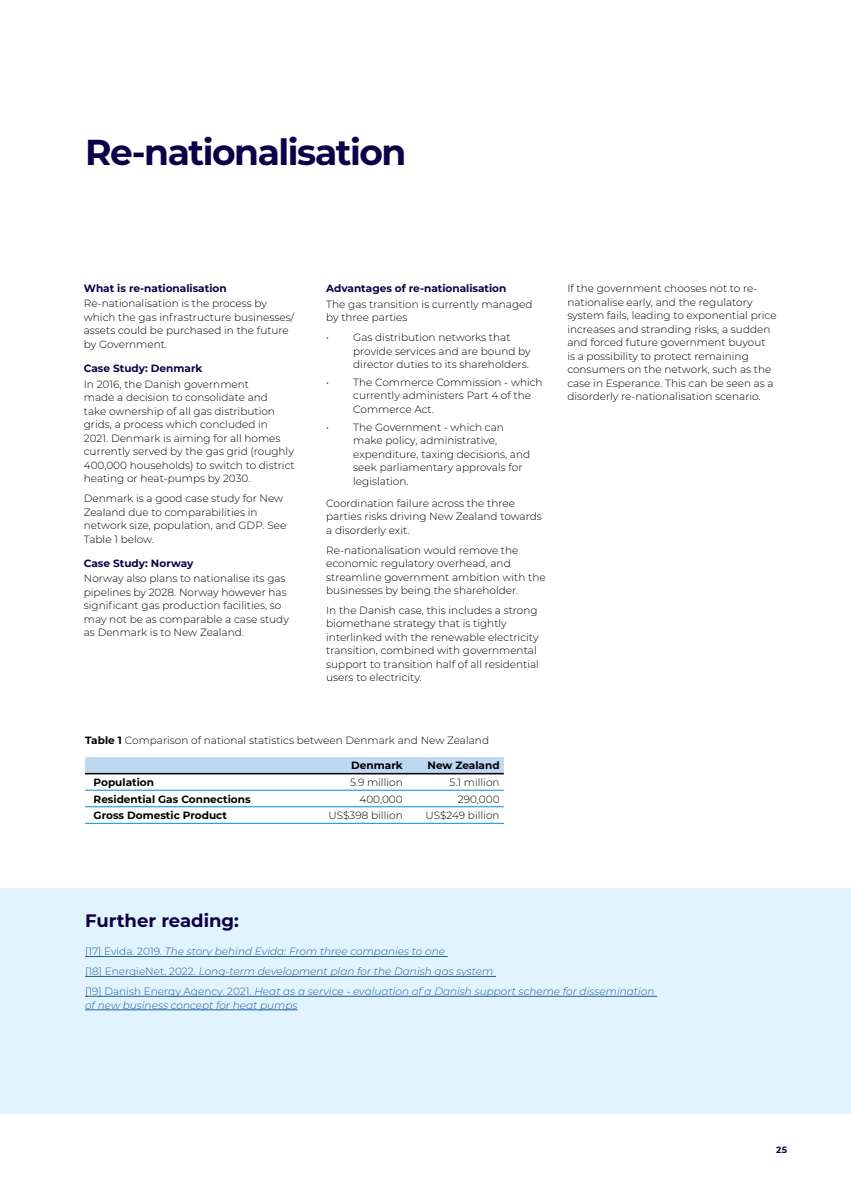
<style>
.page{position:relative;width:851px;height:1191px;background:#fff}
.page>*{position:absolute;margin:0;border:0;box-sizing:border-box;transform-origin:0 0}
.t1{font:700 36px "Montserrat";letter-spacing:-.04em;color:#0e0048}
.t2{font:700 18px "Montserrat";color:#0e0048}
.t3{font:300 10.5px/13.5px "Montserrat";color:#000}
.t4{font:italic 300 10.5px/20px "Montserrat";color:#215e9e}
.t5{font:700 10.5px "Montserrat";color:#0e0048}
.t6{font:700 10.5px "Montserrat";color:#000}
.t7{font:700 9px "Montserrat";color:#0e0048}
.s1{font-weight:700}
.s2{font-style:normal}
</style>
<div class="page">
<div style="left:0;top:888px;width:850px;height:225px;background:#e1f3fc"></div>
<hr style="left:85px;top:956px;width:362px;height:1px;background:#215e9e">
<hr style="left:85px;top:976px;width:411px;height:1px;background:#215e9e">
<hr style="left:85px;top:996px;width:572px;height:1px;background:#215e9e">
<hr style="left:85px;top:1009px;width:212px;height:1px;background:#215e9e">
<div style="left:85px;top:757px;width:419px;height:16px;background:#bed8f1"></div>
<hr style="left:85px;top:790px;width:188px;height:1px;background:#008dd1">
<hr style="left:273px;top:790px;width:134px;height:1px;background:#008dd1">
<hr style="left:407px;top:790px;width:97px;height:1px;background:#008dd1">
<hr style="left:85px;top:806px;width:188px;height:1px;background:#008dd1">
<hr style="left:273px;top:806px;width:134px;height:1px;background:#008dd1">
<hr style="left:407px;top:806px;width:97px;height:1px;background:#008dd1">
<hr style="left:85px;top:823px;width:188px;height:1px;background:#008dd1">
<hr style="left:273px;top:823px;width:134px;height:1px;background:#008dd1">
<hr style="left:407px;top:823px;width:97px;height:1px;background:#008dd1">
<hr style="left:85px;top:773px;width:188px;height:1px;background:#000">
<hr style="left:273px;top:773px;width:134px;height:1px;background:#000">
<hr style="left:407px;top:773px;width:97px;height:1px;background:#000">
<h1 class="t1" style="left:85px;top:128px;width:323px">Re-nationalisation</h1>
<p class="t5" style="left:84px;top:281px;width:144px">What is re-nationalisation</p>
<p class="t3" style="left:84px;top:296px;width:212px">Re-nationalisation is the process by which the gas infrastructure businesses/ assets could be purchased in the future by Government.</p>
<p class="t5" style="left:84px;top:361px;width:120px">Case Study: Denmark</p>
<p class="t3" style="left:84px;top:377px;width:212px">In 2016, the Danish government<br>made a decision to consolidate and<br>take ownership of all gas distribution grids, a process which concluded in 2021. Denmark is aiming for all homes currently served by the gas grid (roughly 400,000 households) to switch to district heating or heat-pumps by 2030.</p>
<p class="t3" style="left:84px;top:491px;width:204px">Denmark is a good case study for New<br>Zealand due to comparabilities in network size, population, and GDP. See<br>Table 1 below.</p>
<p class="t5" style="left:84px;top:556px;width:111px">Case Study: Norway</p>
<p class="t3" style="left:84px;top:571px;width:206px">Norway also plans to nationalise its gas pipelines by 2028. Norway however has significant gas production facilities, so may not be as comparable a case study as Denmark is to New Zealand.</p>
<p class="t5" style="left:326px;top:281px;width:182px">Advantages of re-nationalisation</p>
<p class="t3" style="left:326px;top:297px;width:208px">The gas transition is currently managed by three parties</p>
<p class="t3" style="left:353px;top:330px;width:179px;text-indent:-27px">• Gas distribution networks that provide services and are bound by director duties to its shareholders.</p>
<p class="t3" style="left:353px;top:375px;width:191px;text-indent:-27px">• The Commerce Commission - which currently administers Part 4 of the<br>Commerce Act.</p>
<p class="t3" style="left:353px;top:420px;width:178px;text-indent:-27px">• The Government - which can make policy, administrative, expenditure, taxing decisions, and seek parliamentary approvals for legislation.</p>
<p class="t3" style="left:326px;top:496px;width:217px">Coordination failure across the three parties risks driving New Zealand towards a disorderly exit.</p>
<p class="t3" style="left:326px;top:543px;width:221px">Re-nationalisation would remove the economic regulatory overhead, and streamline government ambition with the businesses by being the shareholder.</p>
<p class="t3" style="left:326px;top:603px;width:214px">In the Danish case, this includes a strong biomethane strategy that is tightly interlinked with the renewable electricity transition, combined with governmental support to transition half of all residential users to electricity.</p>
<p class="t3" style="left:85px;top:733px;width:405px"><span class="s1">Table 1</span> Comparison of national statistics between Denmark and New Zealand</p>
<p class="t6" style="left:351px;top:758px;width:53px">Denmark</p>
<p class="t6" style="left:427px;top:758px;width:73px">New Zealand</p>
<p class="t6" style="left:94px;top:775px;width:62px">Population</p>
<p class="t3" style="left:350px;top:775px;width:54px">5.9 million</p>
<p class="t3" style="left:449px;top:775px;width:51px">5.1 million</p>
<p class="t6" style="left:94px;top:791px;width:158px">Residential Gas Connections</p>
<p class="t3" style="left:359px;top:791px;width:45px">400,000</p>
<p class="t3" style="left:458px;top:791px;width:43px">290,000</p>
<p class="t6" style="left:94px;top:808px;width:135px">Gross Domestic Product</p>
<p class="t3" style="left:328px;top:808px;width:76px">US$398 billion</p>
<p class="t3" style="left:425px;top:808px;width:76px">US$249 billion</p>
<p class="t3" style="left:567px;top:281px;width:211px">If the government chooses not to re&shy;nationalise early, and the regulatory system fails, leading to exponential price increases and stranding risks, a sudden and forced future government buyout<br>is a possibility to protect remaining consumers on the network, such as the case in Esperance. This can be seen as a disorderly re-nationalisation scenario.</p>
<h2 class="t2" style="left:85px;top:908px;width:155px">Further reading:</h2>
<p class="t4" style="left:85px;top:941px;width:570px"><span class="s2">[17] Evida. 2019.</span> The story behind Evida: From three companies to one<br><span class="s2">[18] EnergieNet. 2022.</span> Long-term development plan for the Danish gas system<br><span class="s2">[19] Danish Energy Agency. 2021.</span> Heat as a service - evaluation of a Danish support scheme for dissemination</p>
<p class="t4" style="left:85px;top:994px;width:214px">of new business concept for heat pumps</p>
<p class="t7" style="left:776px;top:1143px;width:13px">25</p>
</div>
